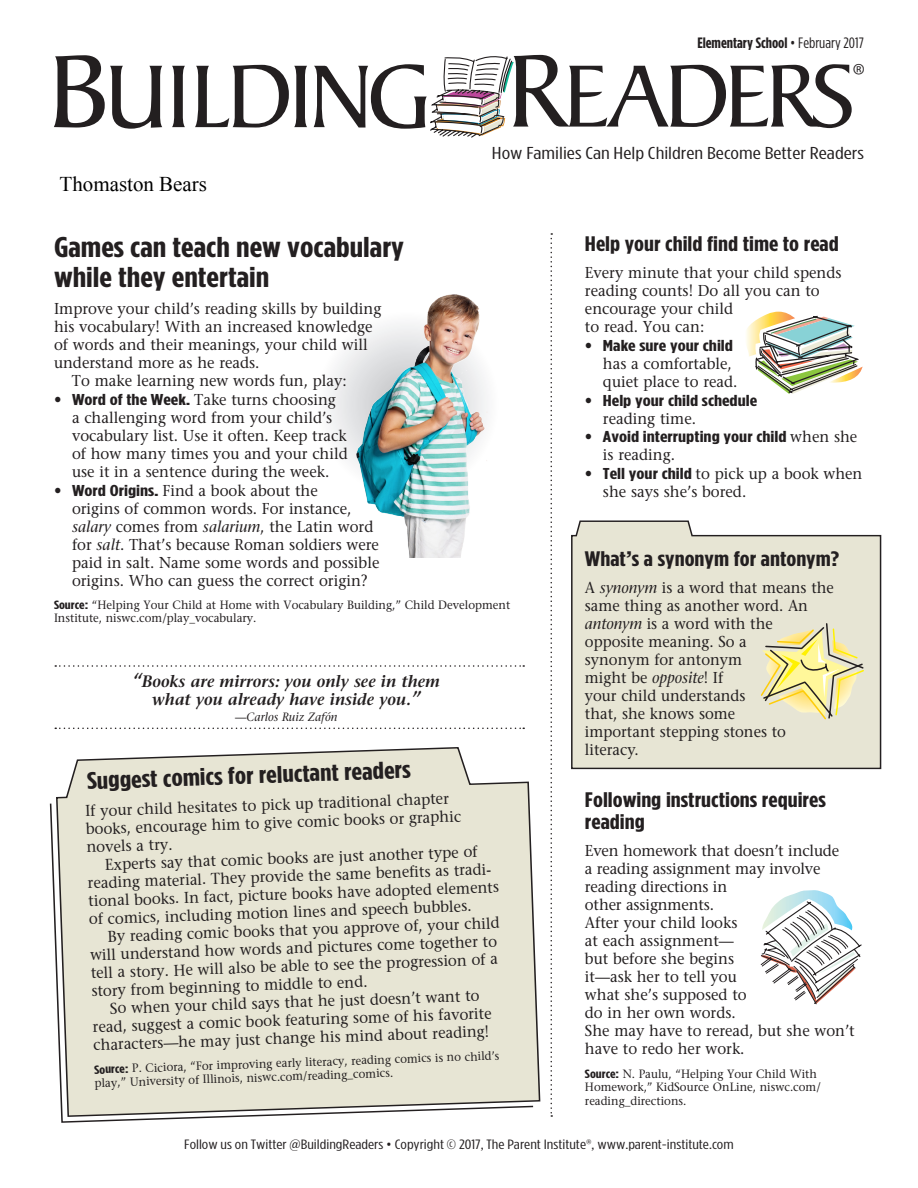
<style>
.page{position:relative;width:918px;height:1188px;background:#fff}
.page>*{position:absolute;margin:0;border:0;box-sizing:border-box;transform-origin:0 0}
.Main_Article_Headlin{font:700 28.5px/30px "Gotham Condensed";color:#231f20;scale:1.25 1}
.Medium_Headline{font:700 24px "Gotham Condensed";color:#231f20;scale:1.25 1}
.t1{font:23.55px "Myriad";color:#231f20}
.Column_Headline{font:700 21px/22.5px "Gotham Condensed";color:#231f20;scale:1.25 1}
.t2{font:21px "Times New Roman";color:#000}
.t3{font:17.25px "Gotham Condensed";color:#231f20;scale:1.35 1}
.Body_Text{font:italic 600 16.5px/18px "Stone Serif";color:#231f20;text-align:center;scale:.95 1}
.Bullet_Text{font:15.75px/18px "Stone Serif";color:#231f20;scale:.95 1}
.Body_Text-2{font:15.75px/18px "Stone Serif";color:#231f20;scale:.95 1}
.Bullet_Text-2{font:15.75px/18px "Stone Serif";color:#231f20;scale:.94 1}
.Bullet_Text-3{font:700 15.75px/18px "Gotham Condensed";color:#231f20;scale:1.35 1}
.t4{font:700 15px "Gotham Condensed";color:#231f20;scale:1.1 1}
.t5{font:13.5px "Gotham Condensed";color:#231f20;scale:1.3 1}
.Source_Font{font:12px/13.5px "Stone Serif";color:#231f20;scale:.95 1}
.Source_Font-2{font:italic 12px "Stone Serif";color:#231f20;scale:.95 1}
.s1{font-weight:400}
.s2{font-family:"Gotham Condensed";font-weight:700}
.s3{font-style:italic}
.s4{font-size:19.5px}
.s5{font-style:normal}
.s6{font-family:"Stone Serif";font-weight:400}
</style>
<div class="page">
<svg style="left:571px;top:521px;width:310px;height:248px;background:#e3e1d2"></svg>
<svg style="left:50px;top:747px;width:490px;height:376px;background:#e5e3d4"></svg>
<svg style="left:316px;top:311px;width:182px;height:185px"></svg>
<svg style="left:550px;top:233px;width:2px;height:884px"></svg>
<svg style="left:55px;top:728px;width:469px;height:1px"></svg>
<svg style="left:55px;top:665px;width:469px;height:2px"></svg>
<svg style="left:54px;top:55px;width:108px;height:74px"></svg>
<svg style="left:172px;top:66px;width:13px;height:61px"></svg>
<svg style="left:195px;top:65px;width:112px;height:63px"></svg>
<svg style="left:314px;top:55px;width:538px;height:83px"></svg>
<svg style="left:746px;top:312px;width:117px;height:82px"></svg>
<svg style="left:761px;top:890px;width:101px;height:114px"></svg>
<svg style="left:761px;top:623px;width:103px;height:96px;background:#e5dea7"></svg>
<img style="left:356px;top:294px;width:134px;height:263px">
<p class="t4" style="left:697px;top:34px;width:153px">Elementary School <span class="s1">• February 2017</span></p>
<p class="t1" style="left:853px;top:60px;width:14px">®</p>
<h3 class="t2" style="left:60px;top:169px;width:149px">Thomaston Bears</h3>
<p class="t3" style="left:492px;top:143px;width:277px">How Families Can Help Children Become Better Readers</p>
<p class="Main_Article_Headlin" style="left:54px;top:232px;width:282px">Games can teach new vocabulary while they entertain</p>
<p class="Bullet_Text" style="left:54px;top:299px;width:346px">Improve your child’s reading skills by building his vocabulary! With an increased knowledge of words and their meanings, your child will understand more as he reads.</p>
<p class="Body_Text-2" style="left:72px;top:371px;width:291px">To make learning new words fun, play:</p>
<p class="Bullet_Text" style="left:72px;top:390px;width:292px;text-indent:-18px">• <span class="s2">Word of the Week.</span> Take turns choosing<br>a challenging word from your child’s vocabulary list. Use it often. Keep track of how many times you and your child use it in a sentence during the week.</p>
<p class="Bullet_Text" style="left:72px;top:481px;width:325px;text-indent:-18px">• <span class="s2">Word Origins.</span> Find a book about the<br>origins of common words. For instance, <span class="s3">salary</span> comes from <span class="s3">salarium</span>, the Latin word for <span class="s3">salt</span>. That’s because Roman soldiers were paid in salt. Name some words and possible origins. Who can guess the correct origin?</p>
<p class="Source_Font" style="left:54px;top:598px;width:482px"><span class="s2">Source:</span> “Helping Your Child at Home with Vocabulary Building,” Child Development<br>Institute, niswc.com/play_vocabulary.</p>
<p class="Body_Text" style="left:132px;top:672px;width:325px"><span class="s4">“</span>Books are mirrors: you only see in them what you already have inside you.<span class="s4">”</span></p>
<p class="Source_Font-2" style="left:235px;top:710px;width:109px"><span class="s5">—</span>Carlos Ruiz Zafón</p>
<p class="Medium_Headline" style="left:87px;top:767px;width:260px;rotate:-2deg">Suggest comics for reluctant readers</p>
<p class="Body_Text-2" style="left:85px;top:802px;width:397px;rotate:-2deg">If your child hesitates to pick up traditional chapter books, encourage him to give comic books or graphic novels a try.</p>
<p class="Body_Text-2" style="left:87px;top:856px;width:434px;text-indent:18px;rotate:-2deg">Experts say that comic books are just another type of reading material. They provide the same benefits as tradi&shy;tional books. In fact, picture books have adopted elements of comics, including motion lines and speech bubbles.</p>
<p class="Body_Text-2" style="left:89px;top:928px;width:433px;text-indent:18px;rotate:-2deg">By reading comic books that you approve of, your child will understand how words and pictures come together to tell a story. He will also be able to see the progression of a story from beginning to middle to end.</p>
<p class="Body_Text-2" style="left:92px;top:1000px;width:422px;text-align:center;rotate:-2deg">So when your child says that he just doesn’t want to read, suggest a comic book featuring some of his favorite characters—he may just change his mind about reading!</p>
<p class="Source_Font" style="left:94px;top:1063px;width:428px;rotate:-2deg"><span class="s2">Source:</span> P. Ciciora, “For improving early literacy, reading comics is no child’s play,” University of Illinois, niswc.com/reading_comics.</p>
<p class="Column_Headline" style="left:585px;top:232px;width:205px">Help your child find time to read</p>
<p class="Bullet_Text" style="left:585px;top:263px;width:272px">Every minute that your child spends reading counts! Do all you can to encourage your child<br>to read. You can:</p>
<p class="Bullet_Text" style="left:603px;top:336px;width:143px;text-indent:-18px">• <span class="s2">Make sure your child </span>has a comfortable, quiet place to read.</p>
<p class="Bullet_Text-3" style="left:603px;top:391px;width:116px;text-indent:-18px"><span class="s6">•</span> Help your child schedule <span class="s6">reading time.</span></p>
<p class="Bullet_Text-3" style="left:603px;top:428px;width:190px;text-indent:-18px"><span class="s6">•</span> Avoid interrupting your child <span class="s6">when she is reading.</span></p>
<p class="Bullet_Text" style="left:603px;top:465px;width:275px;text-indent:-18px">• <span class="s2">Tell your child</span> to pick up a book when she says she’s bored.</p>
<p class="Column_Headline" style="left:585px;top:548px;width:205px">What’s a synonym for antonym?</p>
<p class="Bullet_Text-2" style="left:585px;top:579px;width:266px">A <span class="s3">synonym</span> is a word that means the same thing as another word. An <span class="s3">antonym</span> is a word with the opposite meaning. So a<br>synonym for antonym<br>might be <span class="s3">opposite</span>! If<br>your child understands<br>that, she knows some<br>important stepping stones to literacy.</p>
<p class="Column_Headline" style="left:585px;top:788px;width:194px">Following instructions requires reading</p>
<p class="Bullet_Text" style="left:585px;top:842px;width:286px">Even homework that doesn’t include<br>a reading assignment may involve reading directions in<br>other assignments.<br>After your child looks<br>at each assignment—<br>but before she begins<br>it—ask her to tell you<br>what she’s supposed to<br>do in her own words.<br>She may have to reread, but she won’t have to redo her work.</p>
<p class="Source_Font" style="left:585px;top:1067px;width:250px"><span class="s2">Source:</span> N. Paulu, “Helping Your Child With<br>Homework,” KidSource OnLine, niswc.com/ reading_directions.</p>
<p class="t5" style="left:184px;top:1136px;width:424px">Follow us on Twitter @BuildingReaders • Copyright © 2017, The Parent Institute®, www.parent-institute.com</p>
</div>
